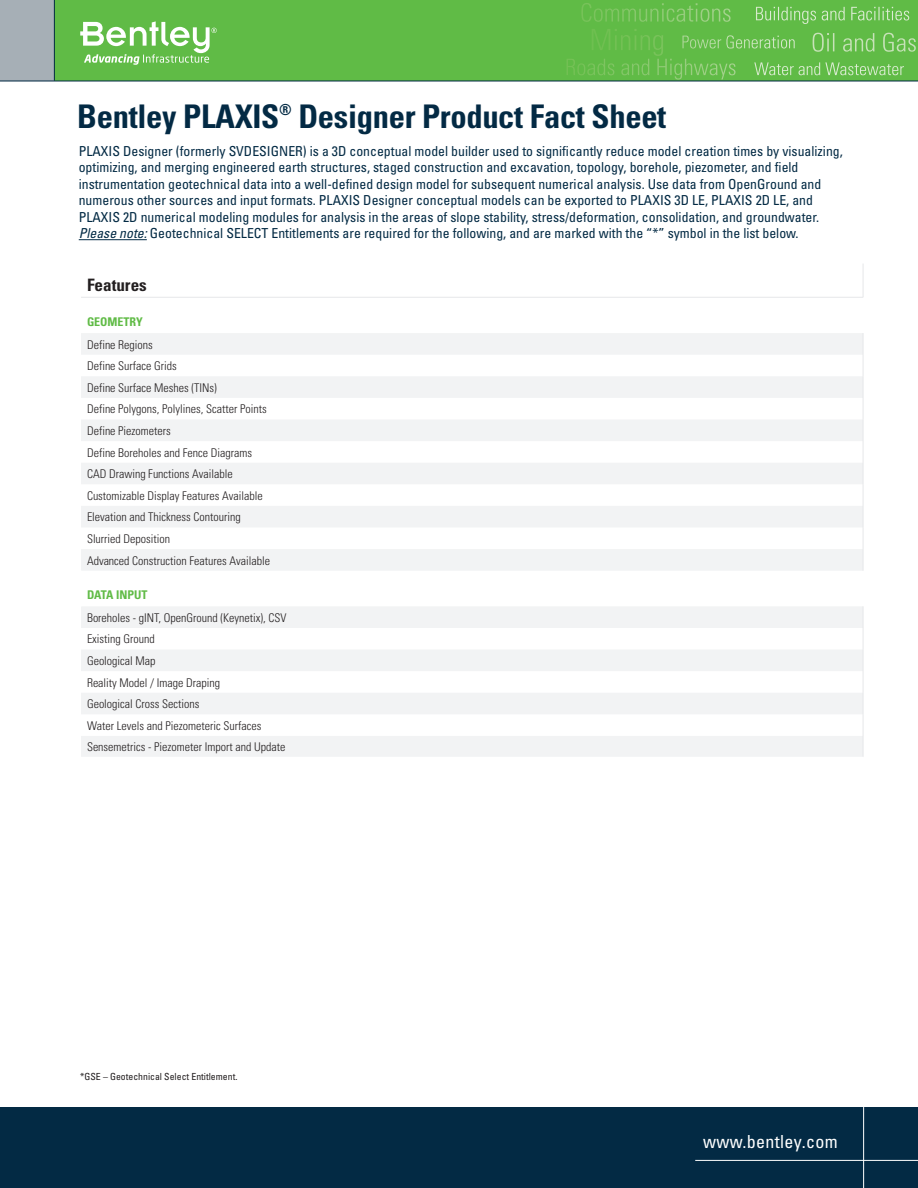
<style>
.page{position:relative;width:918px;height:1188px;background:#fff}
.page>*{position:absolute;margin:0;border:0;box-sizing:border-box;transform-origin:0 0}
.t1{font:700 condensed 32.55px "Univers";letter-spacing:-.01em;color:#032a44}
.t2{font:300 condensed 18.6px "Univers";color:#fff}
.t3{font:condensed 18px "Univers";letter-spacing:.02em;color:#fff}
.t4{font:300 condensed 17.55px/26.8px "Univers";color:#fff}
.t5{font:700 condensed 17.1px "Univers";color:#231f20}
.t6{font:condensed 13.8px/16.5px "Univers";color:#032a44}
.t7{font:300 condensed 12px/21.6px "Univers";color:#231f20}
.t8{font:700 condensed 12px "Univers";color:#60bb46}
.t9{font:condensed 9.75px "Univers";color:#231f20}
.s1{font-size:25.35px}
.s2{font-size:29.55px}
.s3{font-size:22.65px}
.s4{font-style:italic}
</style>
<div class="page">
<div style="left:0;top:1107px;width:918px;height:81px;background:#032a44"></div>
<div style="left:27px;top:0;width:891px;height:81px;background:#60bb46"></div>
<div style="left:0;top:0;width:54px;height:81px;background:#a6afb6"></div>
<hr style="left:54px;top:0;width:1px;height:81px;background:#032a44">
<hr style="left:695px;top:1160px;width:223px;height:1px;background:#fff">
<hr style="left:863px;top:1107px;width:1px;height:81px;background:#fff">
<hr style="left:0;top:81px;width:918px;height:1px;background:#032a44">
<svg style="left:80px;top:21px;width:137px;height:44px"></svg>
<svg style="left:81px;top:333px;width:782px;height:424px;fill:#f5f6f7"></svg>
<hr style="left:863px;top:264px;width:1px;height:33px;background:#e6e7e9">
<svg style="left:863px;top:333px;width:1px;height:238px"></svg>
<svg style="left:863px;top:607px;width:1px;height:150px"></svg>
<hr style="left:81px;top:297px;width:782px;height:1px;background:#e6e7e9">
<hr style="left:80px;top:571px;width:2px;height:35px;background:#fff">
<hr style="left:79px;top:239px;width:68px;height:1px;background:#032a44">
<h2 class="t2" style="left:580px;top:3px;width:332px"><span class="s1">Communications</span> Buildings and Facilities</h2>
<p class="t4" style="left:565px;top:29px;width:353px;text-indent:25px"><span class="s2">Mining</span> Power Generation <span class="s1">Oil and Gas<br></span><span class="s3">Roads and Highways</span> Water and Wastewater</p>
<h1 class="t1" style="left:77px;top:97px;width:591px">Bentley PLAXIS<sup>®</sup> Designer Product Fact Sheet</h1>
<p class="t6" style="left:79px;top:142px;width:766px">PLAXIS Designer (formerly SVDESIGNER) is a 3D conceptual model builder used to significantly reduce model creation times by visualizing, optimizing, and merging engineered earth structures, staged construction and excavation, topology, borehole, piezometer, and field instrumentation geotechnical data into a well-defined design model for subsequent numerical analysis. Use data from OpenGround and numerous other sources and input formats. PLAXIS Designer conceptual models can be exported to PLAXIS 3D LE, PLAXIS 2D LE, and PLAXIS 2D numerical modeling modules for analysis in the areas of slope stability, stress/deformation, consolidation, and groundwater.<br><span class="s4">Please note:</span> Geotechnical SELECT Entitlements are required for the following, and are marked with the “*” symbol in the list below.</p>
<p class="t5" style="left:87px;top:275px;width:61px">Features</p>
<p class="t8" style="left:87px;top:314px;width:57px">GEOMETRY</p>
<p class="t7" style="left:87px;top:334px;width:185px">Define Regions<br>Define Surface Grids<br>Define Surface Meshes (TINs)<br>Define Polygons, Polylines, Scatter Points<br>Define Piezometers<br>Define Boreholes and Fence Diagrams<br>CAD Drawing Functions Available<br>Customizable Display Features Available<br>Elevation and Thickness Contouring<br>Slurried Deposition<br>Advanced Construction Features Available</p>
<p class="t8" style="left:87px;top:588px;width:62px">DATA INPUT</p>
<p class="t7" style="left:87px;top:607px;width:201px">Boreholes - gINT, OpenGround (Keynetix), CSV<br>Existing Ground<br>Geological Map<br>Reality Model / Image Draping<br>Geological Cross Sections<br>Water Levels and Piezometeric Surfaces<br>Sensemetrics - Piezometer Import and Update</p>
<p class="t9" style="left:80px;top:1071px;width:159px">*GSE – Geotechnical Select Entitlement.</p>
<h3 class="t3" style="left:703px;top:1131px;width:136px">www.bentley.com</h3>
</div>
